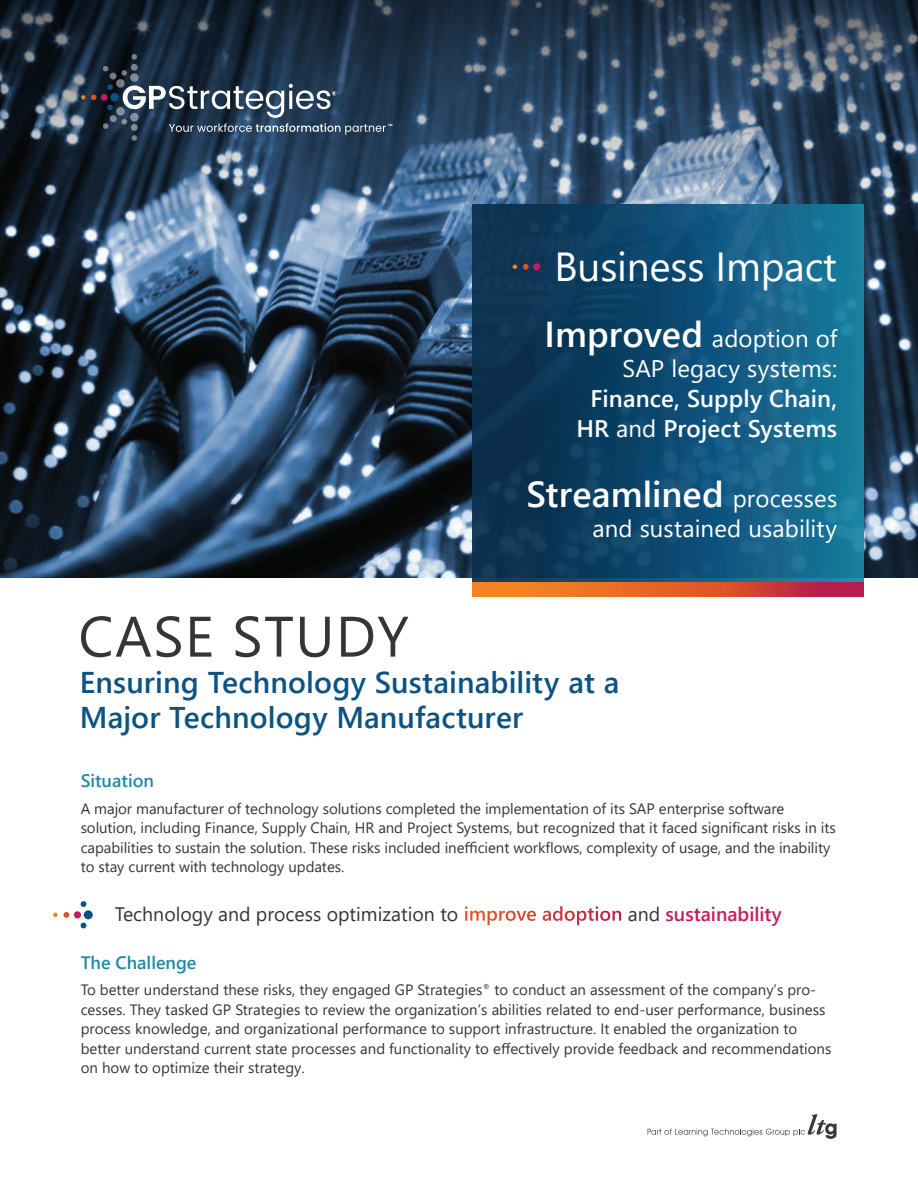
<style>
.page{position:relative;width:918px;height:1188px;background:#fff}
.page>*{position:absolute;margin:0;border:0;box-sizing:border-box;transform-origin:0 0}
.t1{font:57px "Segoe UI";letter-spacing:.025em;color:#353534}
.t2{font:40.5px "Segoe UI";letter-spacing:-.005em;color:#fff}
.t3{font:600 36px "Segoe UI";letter-spacing:.005em;color:#fff}
.t4{font:600 30px/34.5px "Segoe UI";letter-spacing:.005em;color:#0c5381}
.t5{font:24px/30px "Segoe UI";letter-spacing:.005em;color:#fff;text-align:right}
.t6{font:600 24px/30px "Segoe UI";letter-spacing:.005em;color:#fff;text-align:center}
.t7{font:19.5px "Segoe UI";color:#353534}
.t8{font:600 18px "Segoe UI";color:#208aa7}
.t9{font:15px/19.5px "Segoe UI";color:#353534}
.s1{font-weight:600;font-size:36px}
.s2{font-weight:400}
.s3{font-weight:400;font-size:24px}
.s4{font-weight:600;color:#fff}
.s5{font-weight:600;color:#c21e5b}
</style>
<div class="page">
<img style="left:0;top:294px;width:918px;height:283px">
<svg style="left:0;top:0;width:918px;height:294px"></svg>
<svg style="left:472px;top:205px;width:392px;height:378px"></svg>
<div style="left:533px;top:263px;width:7px;height:7px;background:#c21e5b;border-radius:50%"></div>
<svg style="left:523px;top:264px;width:6px;height:6px"></svg>
<svg style="left:513px;top:265px;width:4px;height:4px"></svg>
<svg style="left:472px;top:583px;width:392px;height:14px"></svg>
<div style="left:84px;top:910px;width:9px;height:9px;background:#0c5381;border-radius:50%"></div>
<div style="left:74px;top:911px;width:7px;height:7px;background:#c21e5b;border-radius:50%"></div>
<svg style="left:53px;top:912px;width:16px;height:6px"></svg>
<svg style="left:80px;top:901px;width:7px;height:6px"></svg>
<svg style="left:81px;top:923px;width:5px;height:5px"></svg>
<svg style="left:648px;top:1114px;width:189px;height:25px"></svg>
<div style="left:101px;top:94px;width:7px;height:7px;background:#c21e5b;border-radius:50%"></div>
<svg style="left:91px;top:95px;width:6px;height:5px"></svg>
<svg style="left:81px;top:95px;width:4px;height:5px"></svg>
<div style="left:131px;top:64px;width:7px;height:7px;background:#79838b;border-radius:50%"></div>
<svg style="left:132px;top:54px;width:5px;height:6px"></svg>
<svg style="left:103px;top:66px;width:289px;height:75px"></svg>
<h2 class="t2" style="left:555px;top:228px;width:284px">Business Impact</h2>
<h1 class="t1" style="left:78px;top:583px;width:332px">CASE STUDY</h1>
<h3 class="t5" style="left:545px;top:321px;width:294px"><span class="s1">Improved</span> adoption of<br>SAP legacy systems:</h3>
<h3 class="t6" style="left:577px;top:381px;width:262px">Finance, Supply Chain,<br>HR <span class="s2">and</span> Project Systems</h3>
<h3 class="t3" style="left:527px;top:461px;width:312px">Streamlined <span class="s3">processes</span></h3>
<h3 class="t5" style="left:592px;top:512px;width:246px">and sustained usability</h3>
<h3 class="t4" style="left:80px;top:663px;width:541px">Ensuring Technology Sustainability at a<br>Major Technology Manufacturer</h3>
<p class="t8" style="left:81px;top:764px;width:75px">Situation</p>
<p class="t9" style="left:81px;top:797px;width:757px">A major manufacturer of technology solutions completed the implementation of its SAP enterprise software solution, including Finance, Supply Chain, HR and Project Systems, but recognized that it faced significant risks in its capabilities to sustain the solution. These risks included inefficient workflows, complexity of usage, and the inability to stay current with technology updates.</p>
<h3 class="t7" style="left:115px;top:895px;width:668px">Technology and process optimization to <span class="s4">improve adoption</span> and <span class="s5">sustainability</span></h3>
<p class="t8" style="left:81px;top:945px;width:117px">The Challenge</p>
<p class="t9" style="left:81px;top:979px;width:752px">To better understand these risks, they engaged GP Strategies<sup>®</sup> to conduct an assessment of the company’s pro&shy;cesses. They tasked GP Strategies to review the organization’s abilities related to end-user performance, business process knowledge, and organizational performance to support infrastructure. It enabled the organization to better understand current state processes and functionality to effectively provide feedback and recommendations on how to optimize their strategy.</p>
</div>
